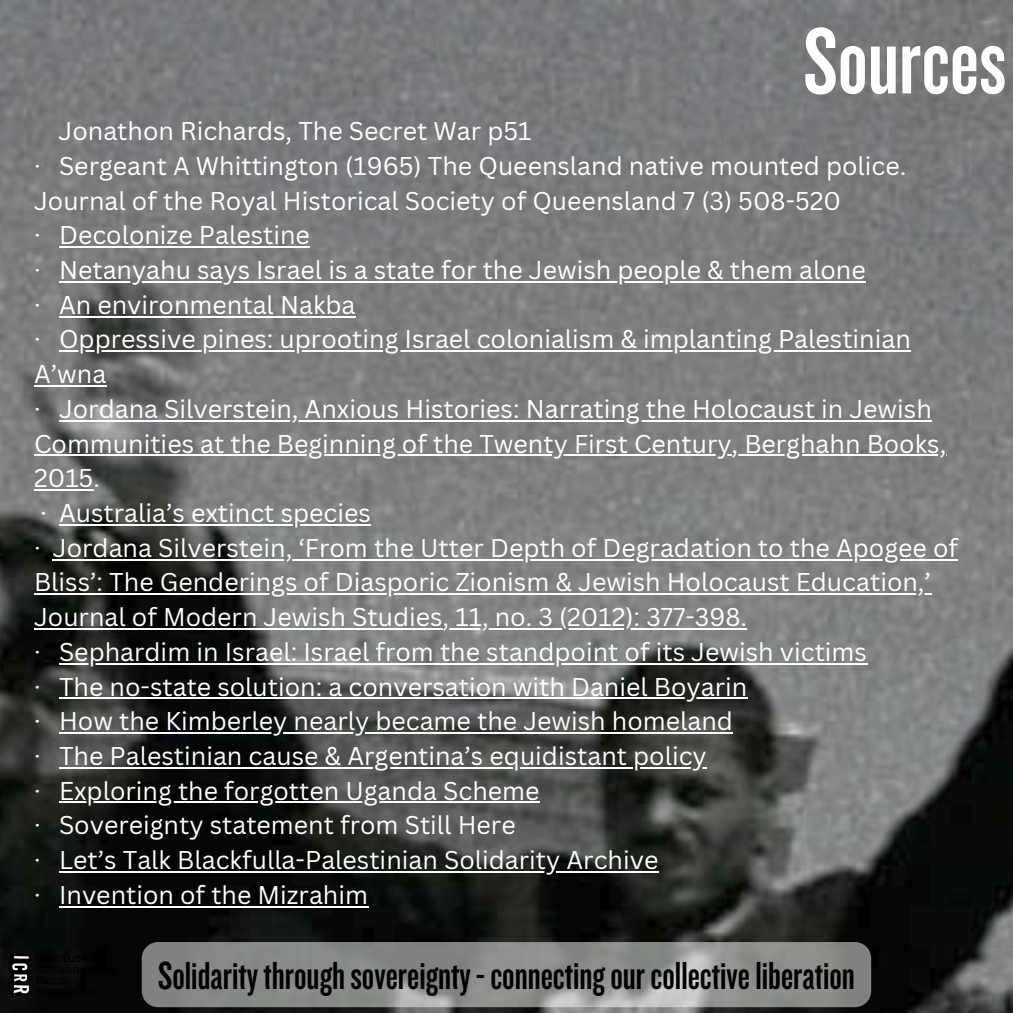
<style>
.page{position:relative;width:1013px;height:1013px;background:#fff}
.page>*{position:absolute;margin:0;border:0;box-sizing:border-box;transform-origin:0 0}
.t1{font:97.5px "Knockout 48";color:#fff}
.t2{font:40.62px "Knockout 48";color:#000}
.t3{font:25px/34.8px "Canva Sans";color:#fff}
</style>
<div class="page">
<img style="left:0;top:0;width:1012px;height:1012px">
<img style="left:0;top:943px;width:129px;height:63px">
<svg style="left:142px;top:942px;width:729px;height:65px;background:#8d8e8d"></svg>
<hr style="left:59px;top:246px;width:251px;height:2px;background:#fff">
<hr style="left:59px;top:281px;width:806px;height:2px;background:#fff">
<hr style="left:59px;top:315px;width:296px;height:2px;background:#fff">
<hr style="left:59px;top:350px;width:851px;height:2px;background:#fff">
<hr style="left:34px;top:385px;width:72px;height:2px;background:#fff">
<hr style="left:59px;top:420px;width:245px;height:1px;background:#fff">
<hr style="left:304px;top:420px;width:627px;height:1px;background:#fff">
<hr style="left:34px;top:454px;width:697px;height:2px;background:#fff">
<hr style="left:731px;top:454px;width:215px;height:2px;background:#fff">
<hr style="left:34px;top:489px;width:59px;height:2px;background:#fff">
<hr style="left:59px;top:524px;width:312px;height:1px;background:#fff">
<hr style="left:53px;top:558px;width:905px;height:2px;background:#fff">
<hr style="left:34px;top:593px;width:897px;height:2px;background:#fff">
<hr style="left:34px;top:628px;width:408px;height:2px;background:#fff">
<hr style="left:442px;top:628px;width:305px;height:2px;background:#fff">
<hr style="left:59px;top:662px;width:808px;height:2px;background:#fff">
<hr style="left:59px;top:697px;width:688px;height:2px;background:#fff">
<hr style="left:59px;top:732px;width:674px;height:2px;background:#fff">
<hr style="left:59px;top:766px;width:648px;height:2px;background:#fff">
<hr style="left:59px;top:801px;width:480px;height:2px;background:#fff">
<hr style="left:59px;top:870px;width:599px;height:2px;background:#fff">
<hr style="left:59px;top:905px;width:309px;height:2px;background:#fff">
<h1 class="t1" style="left:803px;top:0;width:204px">Sources</h1>
<p class="t3" style="left:34px;top:113px;width:925px;text-indent:25px">Jonathon Richards, The Secret War p51<br>· Sergeant A Whittington (1965) The Queensland native mounted police.<br>Journal of the Royal Historical Society of Queensland 7 (3) 508-520<br>· Decolonize Palestine<br>· Netanyahu says Israel is a state for the Jewish people &amp; them alone<br>· An environmental Nakba<br>· Oppressive pines: uprooting Israel colonialism &amp; implanting Palestinian A’wna<br>· Jordana Silverstein, Anxious Histories: Narrating the Holocaust in Jewish Communities at the Beginning of the Twenty First Century, Berghahn Books, 2015.<br>· Australia’s extinct species<br>· Jordana Silverstein, ‘From the Utter Depth of Degradation to the Apogee of Bliss’: The Genderings of Diasporic Zionism &amp; Jewish Holocaust Education,’ Journal of Modern Jewish Studies, 11, no. 3 (2012): 377-398.<br>· Sephardim in Israel: Israel from the standpoint of its Jewish victims<br>· The no-state solution: a conversation with Daniel Boyarin<br>· How the Kimberley nearly became the Jewish homeland<br>· The Palestinian cause &amp; Argentina’s equidistant policy<br>· Exploring the forgotten Uganda Scheme<br>· Sovereignty statement from Still Here<br>· Let’s Talk Blackfulla-Palestinian Solidarity Archive<br>· Invention of the Mizrahim</p>
<h2 class="t2" style="left:158px;top:950px;width:698px">Solidaritythroughsovereignty-connectingourcollectiveliberation</h2>
</div>
